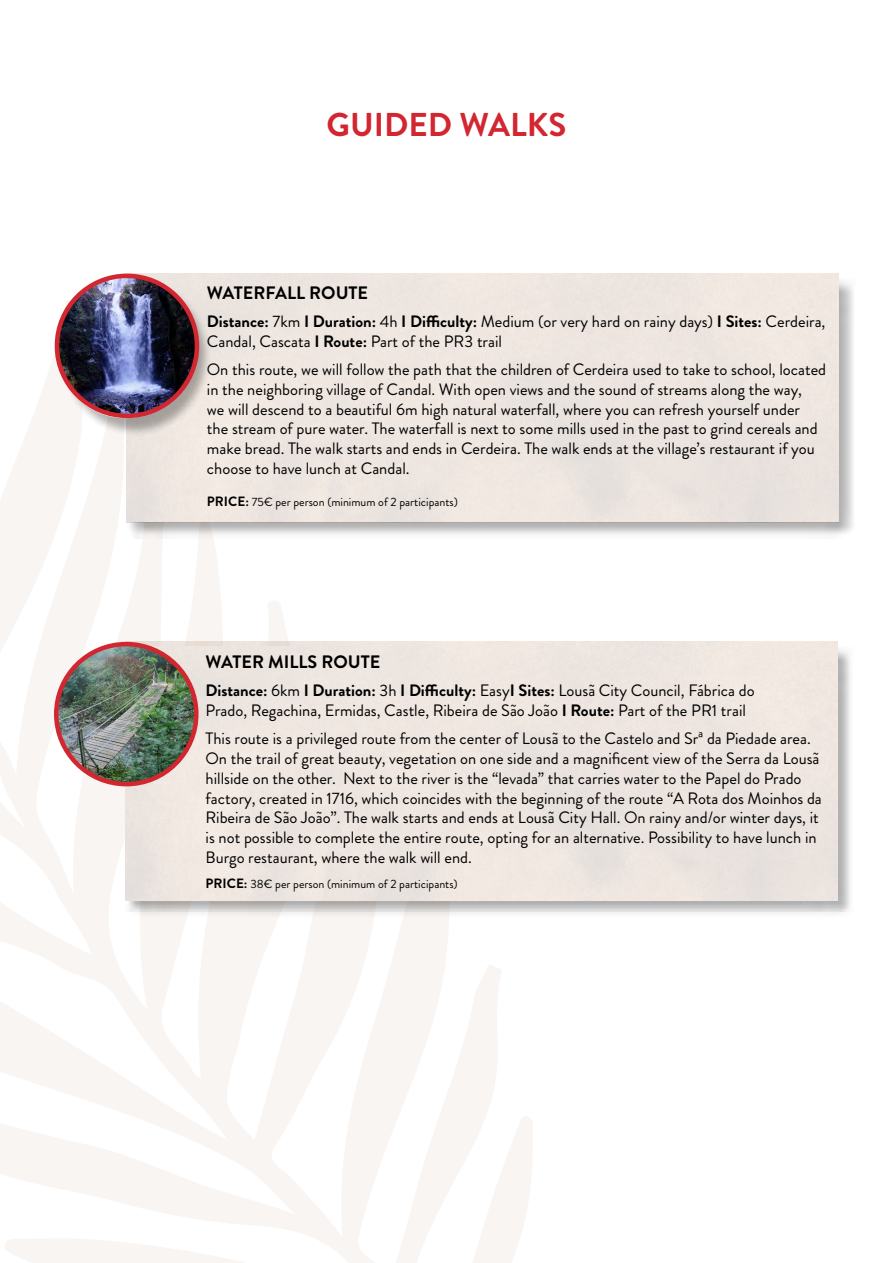
<style>
.page{position:relative;width:893px;height:1263px;background:#fff}
.page>*{position:absolute;margin:0;border:0;box-sizing:border-box;transform-origin:0 0}
.t1{font:700 33px "Brandon Grotesque";color:#d22630}
.t2{font:700 18px "Brandon Grotesque";color:#000}
.t3{font:16.5px/19.8px "Brandon Grotesque";color:#000}
.t4{font:12px "Brandon Grotesque";color:#000}
.s1{font-weight:700}
.s2{font-weight:700;font-size:13.5px}
</style>
<div class="page">
<svg style="left:0;top:273px;width:567px;height:990px"></svg>
<div style="left:126px;top:278px;width:729px;height:261px;background:#000;opacity:.31"></div>
<div style="left:127px;top:274px;width:712px;height:248px;background:#eee5e0"></div>
<div style="left:59px;top:276px;width:152px;height:161px;background:#000;opacity:.31"></div>
<img style="left:57px;top:276px;width:140px;height:140px;border-radius:70px">
<div style="left:55px;top:274px;width:144px;height:144px;border:4px solid #d22630;border-radius:50%"></div>
<div style="left:125px;top:646px;width:729px;height:271px;background:#000;opacity:.31"></div>
<div style="left:126px;top:642px;width:712px;height:258px;background:#eee5e0"></div>
<img style="left:56px;top:644px;width:140px;height:140px;border-radius:70px">
<div style="left:54px;top:642px;width:145px;height:144px;border:4px solid #d22630;border-radius:50%"></div>
<h1 class="t1" style="left:327px;top:101px;width:241px">GUIDED WALKS</h1>
<p class="t2" style="left:207px;top:280px;width:163px">WATERFALL ROUTE</p>
<p class="t3" style="left:207px;top:311px;width:620px"><span class="s1">Distance:</span> 7km <span class="s1">I Duration:</span> 4h <span class="s1">I Difficulty:</span> Medium (or very hard on rainy days) <span class="s1">I Sites:</span> Cerdeira,<br>Candal, Cascata <span class="s1">I Route:</span> Part of the PR3 trail</p>
<p class="t3" style="left:207px;top:360px;width:621px">On this route, we will follow the path that the children of Cerdeira used to take to school, located in the neighboring village of Candal. With open views and the sound of streams along the way,<br>we will descend to a beautiful 6m high natural waterfall, where you can refresh yourself under<br>the stream of pure water. The waterfall is next to some mills used in the past to grind cereals and make bread. The walk starts and ends in Cerdeira. The walk ends at the village’s restaurant if you choose to have lunch at Candal.</p>
<p class="t4" style="left:207px;top:494px;width:252px"><span class="s2">PRICE:</span> 75€ per person (minimum of 2 participants)</p>
<p class="t2" style="left:206px;top:649px;width:176px">WATER MILLS ROUTE</p>
<p class="t3" style="left:206px;top:681px;width:551px"><span class="s1">Distance:</span> 6km <span class="s1">I Duration:</span> 3h <span class="s1">I Difficulty:</span> Easy<span class="s1">I Sites:</span> Lousã City Council, Fábrica do<br>Prado, Regachina, Ermidas, Castle, Ribeira de São João <span class="s1">I Route:</span> Part of the PR1 trail</p>
<p class="t3" style="left:206px;top:729px;width:618px">This route is a privileged route from the center of Lousã to the Castelo and Srª da Piedade area.<br>On the trail of great beauty, vegetation on one side and a magnificent view of the Serra da Lousã hillside on the other. Next to the river is the “levada” that carries water to the Papel do Prado factory, created in 1716, which coincides with the beginning of the route “A Rota dos Moinhos da Ribeira de São João”. The walk starts and ends at Lousã City Hall. On rainy and/or winter days, it is not possible to complete the entire route, opting for an alternative. Possibility to have lunch in Burgo restaurant, where the walk will end.</p>
<p class="t4" style="left:206px;top:875px;width:254px"><span class="s2">PRICE:</span> 38€ per person (minimum of 2 participants)</p>
</div>
